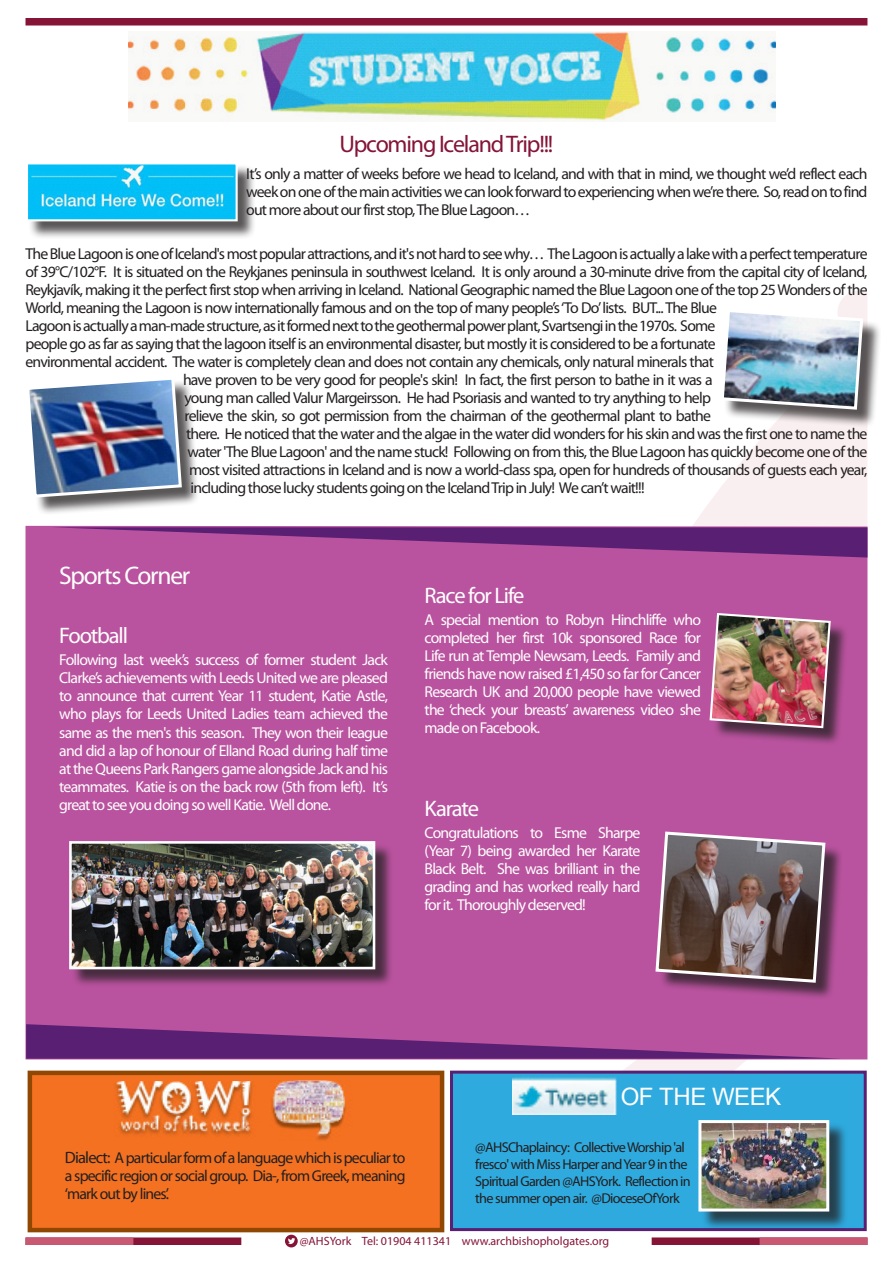
<style>
.page{position:relative;width:893px;height:1263px;background:#fff}
.page>*{position:absolute;margin:0;border:0;box-sizing:border-box;transform-origin:0 0}
.t1{font:25.5px "Myriad Pro";letter-spacing:-.05em;color:#fff}
.t2{font:24px "Myriad Pro";letter-spacing:-.05em;color:#851437}
.t3{font:24px "Arial Unicode MS";letter-spacing:-.02em;color:#fff}
.t4{font:22.5px "Myriad Pro";letter-spacing:-.05em;color:#fff}
.t5{font:15.75px/18px "Myriad Pro";letter-spacing:-.05em;color:#231f20;text-align:justify}
.t6{font:15.75px/18px "Myriad Pro";letter-spacing:-.05em;color:#fff;text-align:justify}
.t7{font:14.25px/17.1px "Myriad Pro";letter-spacing:-.05em;color:#231f20}
.t8{font:12px "Myriad Pro";color:#851437}
.s1{font-size:16.5px}
</style>
<div class="page">
<svg style="left:557px;top:291px;width:310px;height:779px"></svg>
<div style="left:26px;top:18px;width:841px;height:8px;background:#851437"></div>
<svg style="left:285px;top:1235px;width:13px;height:12px"></svg>
<div style="left:26px;top:1237px;width:215px;height:8px;background:#851437"></div>
<div style="left:26px;top:1237px;width:107px;height:8px;background:#c95873"></div>
<div style="left:652px;top:1237px;width:215px;height:8px;background:#851437"></div>
<div style="left:760px;top:1237px;width:107px;height:8px;background:#c95873"></div>
<img style="left:128px;top:31px;width:647px;height:91px">
<div style="left:30px;top:1073px;width:412px;height:157px;background:#f37121"></div>
<div style="left:28px;top:1070px;width:416px;height:162px;border:5px solid #904702"></div>
<img style="left:114px;top:1081px;width:142px;height:57px">
<img style="left:271px;top:1081px;width:75px;height:59px">
<div style="left:451px;top:1072px;width:414px;height:157px;background:#2eaadf"></div>
<div style="left:450px;top:1070px;width:417px;height:161px;border:3px solid #591f73"></div>
<img style="left:513px;top:1077px;width:104px;height:38px">
<div style="left:26px;top:526px;width:841px;height:533px;background:#ba539f"></div>
<svg style="left:51px;top:527px;width:816px;height:30px"></svg>
<svg style="left:26px;top:1024px;width:816px;height:34px"></svg>
<div style="left:28px;top:165px;width:229px;height:75px;background:#231f20;opacity:.75"></div>
<img style="left:29px;top:165px;width:206px;height:53px">
<div style="left:26px;top:162px;width:212px;height:59px;border:2px solid #fff"></div>
<div style="left:723px;top:311px;width:158px;height:116px;background:#231f20;opacity:.75"></div>
<img style="left:719px;top:307px;width:146px;height:104px">
<div style="left:28px;top:379px;width:172px;height:136px;background:#231f20;opacity:.75"></div>
<img style="left:28px;top:379px;width:155px;height:120px">
<div style="left:71px;top:843px;width:323px;height:145px;background:#231f20;opacity:.75"></div>
<img style="left:73px;top:845px;width:298px;height:120px">
<div style="left:69px;top:841px;width:306px;height:128px;border:3px solid #fff"></div>
<div style="left:658px;top:834px;width:185px;height:167px;background:#231f20;opacity:.75"></div>
<svg style="left:654px;top:830px;width:173px;height:154px"></svg>
<div style="left:712px;top:615px;width:136px;height:131px;background:#231f20;opacity:.75"></div>
<img style="left:708px;top:612px;width:124px;height:117px">
<div style="left:701px;top:1122px;width:147px;height:108px;background:#231f20;opacity:.75"></div>
<img style="left:702px;top:1124px;width:123px;height:83px">
<div style="left:698px;top:1120px;width:131px;height:91px;border:3px solid #fff"></div>
<h2 class="t2" style="left:339px;top:135px;width:216px">Upcoming Iceland Trip!!!</h2>
<p class="t5" style="left:246px;top:166px;width:623px">It’s only a matter of weeks before we head to Iceland, and with that in mind, we thought we’d reflect each week on one of the main activities we can look forward to experiencing when we’re there. So, read on to find out more about our first stop, The Blue Lagoon…</p>
<p class="t5" style="left:26px;top:246px;width:844px">The Blue Lagoon is one of Iceland's most popular attractions, and it's not hard to see why… The Lagoon is actually a lake with a perfect temperature</p>
<p class="t5" style="left:26px;top:264px;width:843px">of 39°C/102°F. It is situated on the Reykjanes peninsula in southwest Iceland. It is only around a 30-minute drive from the capital city of Iceland,</p>
<p class="t5" style="left:26px;top:282px;width:844px">Reykjavík, making it the perfect first stop when arriving in Iceland. National Geographic named the Blue Lagoon one of the top 25 Wonders of the</p>
<p class="t5" style="left:26px;top:300px;width:693px">World, meaning the Lagoon is now internationally famous and on the top of many people’s ‘To Do’ lists. BUT... The Blue</p>
<p class="t5" style="left:26px;top:318px;width:691px">Lagoon is actually a man-made structure, as it formed next to the geothermal power plant, Svartsengi in the 1970s. Some</p>
<p class="t5" style="left:26px;top:336px;width:692px">people go as far as saying that the lagoon itself is an environmental disaster, but mostly it is considered to be a fortunate</p>
<p class="t5" style="left:26px;top:354px;width:690px">environmental accident. The water is completely clean and does not contain any chemicals, only natural minerals that</p>
<p class="t5" style="left:183px;top:372px;width:531px">have proven to be very good for people's skin! In fact, the first person to bathe in it was a</p>
<p class="t5" style="left:185px;top:390px;width:528px">young man called Valur Margeirsson. He had Psoriasis and wanted to try anything to help</p>
<p class="t5" style="left:185px;top:408px;width:528px">relieve the skin, so got permission from the chairman of the geothermal plant to bathe</p>
<p class="t5" style="left:186px;top:426px;width:683px">there. He noticed that the water and the algae in the water did wonders for his skin and was the first one to name the</p>
<p class="t5" style="left:188px;top:444px;width:681px">water 'The Blue Lagoon' and the name stuck! Following on from this, the Blue Lagoon has quickly become one of the</p>
<p class="t5" style="left:189px;top:462px;width:680px">most visited attractions in Iceland and is now a world-class spa, open for hundreds of thousands of guests each year,</p>
<p class="t5" style="left:191px;top:480px;width:456px">including those lucky students going on the Iceland Trip in July! We can’t wait!!!</p>
<h1 class="t1" style="left:59px;top:565px;width:132px">Sports Corner</h1>
<h3 class="t4" style="left:59px;top:627px;width:70px">Football</h3>
<p class="t6" style="left:59px;top:652px;width:330px">Following last week’s success of former student Jack Clarke’s achievements with Leeds United we are pleased to announce that current Year 11 student, Katie Astle, who plays for Leeds United Ladies team achieved the same as the men's this season. They won their league and did a lap of honour of Elland Road during half time at the Queens Park Rangers game alongside Jack and his teammates. Katie is on the back row (5th from left). It’s great to see you doing so well Katie. Well done.</p>
<h3 class="t4" style="left:425px;top:587px;width:101px">Race for Life</h3>
<p class="t6" style="left:425px;top:612px;width:278px">A special mention to Robyn Hinchliffe who completed her first 10k sponsored Race for Life run at Temple Newsam, Leeds. Family and friends have now raised £1,450 so far for Cancer Research UK and 20,000 people have viewed the ‘check your breasts’ awareness video she made on Facebook.</p>
<h3 class="t4" style="left:425px;top:800px;width:56px">Karate</h3>
<p class="t6" style="left:425px;top:825px;width:217px">Congratulations to Esme Sharpe (Year 7) being awarded her Karate Black Belt. She was brilliant in the grading and has worked really hard for it. Thoroughly deserved!</p>
<p class="t5" style="left:65px;top:1150px;width:342px"><span class="s1">Dialect:</span> A particular form of a language which is peculiar to a specific region or social group. Dia-, from Greek, meaning ‘mark out by lines’.</p>
<h2 class="t3" style="left:621px;top:1079px;width:162px">OF THE WEEK</h2>
<p class="t7" style="left:475px;top:1140px;width:217px">@AHSChaplaincy: Collective Worship 'al fresco' with Miss Harper and Year 9 in the Spiritual Garden @AHSYork. Reflection in the summer open air. @DioceseOfYork</p>
<p class="t8" style="left:300px;top:1236px;width:311px">@AHSYork Tel: 01904 411341 www.archbishopholgates.org</p>
</div>
